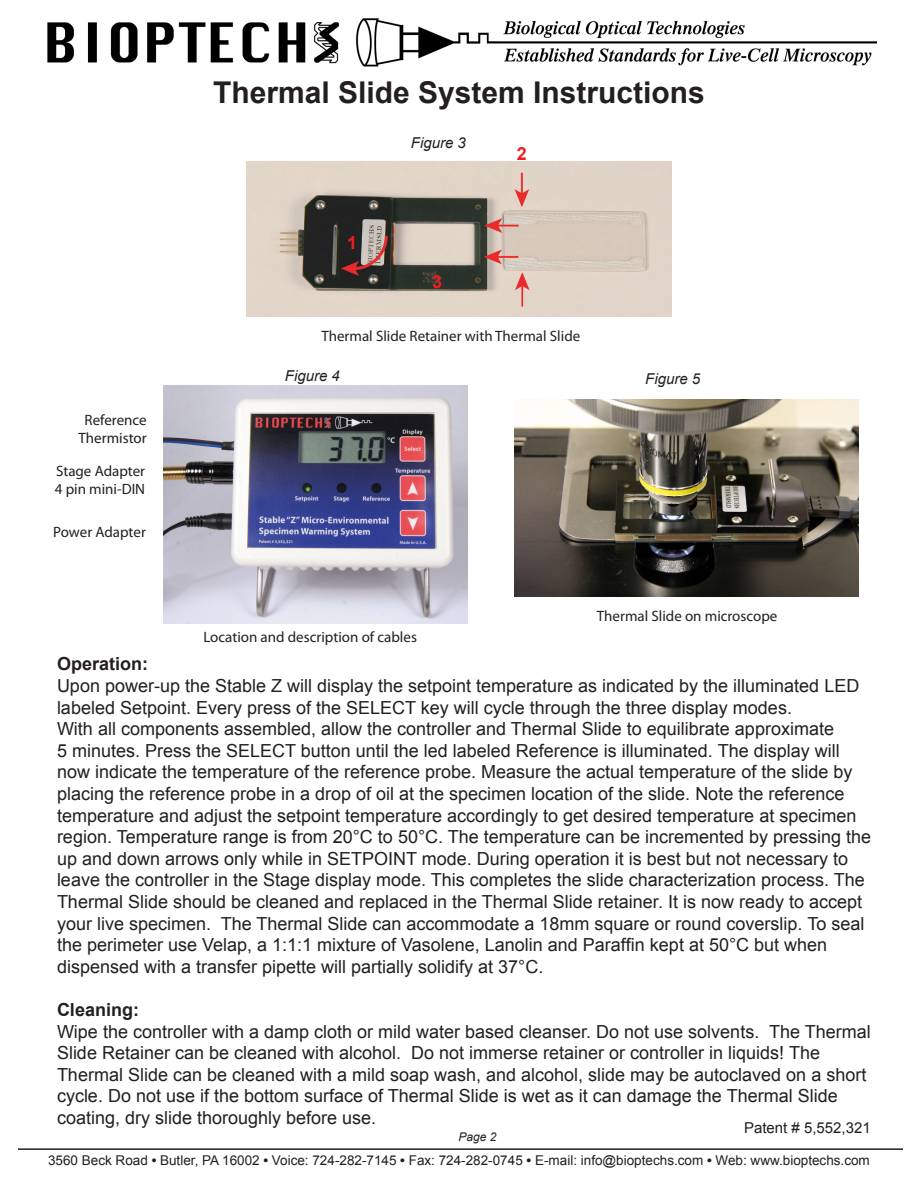
<style>
.page{position:relative;width:918px;height:1188px;background:#fff}
.page>*{position:absolute;margin:0;border:0;box-sizing:border-box;transform-origin:0 0}
.heading_2{font:700 30px "Arial";color:#231f20}
.Block_Text{font:18px/21.6px "Arial";color:#231f20}
.Block_Text-2{font:700 18px "Arial";color:#231f20}
.Block_Text-3{font:700 18px "Arial";color:#ee1d23}
.Block_Text-4{font:15px/18px "Myriad Pro";color:#231f20;text-align:center}
.Block_Text-5{font:italic 15px "Arial";color:#231f20}
.t1{font:15px "Arial";color:#231f20}
.t2{font:13.5px "Arial";color:#231f20}
.t3{font:italic 12px "Arial";color:#231f20}
.s1{font-weight:700}
</style>
<div class="page">
<hr style="left:18px;top:1148px;width:885px;height:2px;background:#231f20">
<img style="left:47px;top:18px;width:829px;height:49px">
<img style="left:164px;top:386px;width:303px;height:237px">
<img style="left:246px;top:162px;width:426px;height:154px">
<img style="left:514px;top:399px;width:344px;height:198px">
<p class="heading_2" style="left:213px;top:73px;width:493px">Thermal Slide System Instructions</p>
<p class="Block_Text-4" style="left:79px;top:411px;width:70px">Reference<br>Thermistor</p>
<p class="Block_Text-4" style="left:56px;top:462px;width:91px">Stage Adapter</p>
<p class="Block_Text-4" style="left:55px;top:480px;width:92px">4 pin mini-DIN</p>
<p class="Block_Text-4" style="left:53px;top:523px;width:94px">Power Adapter</p>
<p class="Block_Text-3" style="left:347px;top:231px;width:12px">1</p>
<p class="Block_Text-5" style="left:411px;top:133px;width:57px">Figure 3</p>
<p class="Block_Text-3" style="left:432px;top:269px;width:12px">3</p>
<p class="Block_Text-3" style="left:517px;top:142px;width:12px">2</p>
<p class="Block_Text-4" style="left:321px;top:327px;width:260px">Thermal Slide Retainer with Thermal Slide</p>
<p class="Block_Text-5" style="left:285px;top:366px;width:57px">Figure 4</p>
<p class="Block_Text-5" style="left:645px;top:369px;width:57px">Figure 5</p>
<p class="Block_Text-4" style="left:203px;top:628px;width:215px">Location and description of cables</p>
<p class="Block_Text-4" style="left:597px;top:607px;width:182px">Thermal Slide on microscope</p>
<p class="Block_Text-2" style="left:57px;top:652px;width:93px">Operation:</p>
<p class="Block_Text" style="left:57px;top:675px;width:804px">Upon power-up the Stable Z will display the setpoint temperature as indicated by the illuminated LED labeled Setpoint. Every press of the SELECT key will cycle through the three display modes.</p>
<p class="Block_Text" style="left:57px;top:718px;width:816px">With all components assembled, allow the controller and Thermal Slide to equilibrate approximate<br>5 minutes. Press the SELECT button until the led labeled Reference is illuminated. The display will now indicate the temperature of the reference probe. Measure the actual temperature of the slide by placing the reference probe in a drop of oil at the specimen location of the slide. Note the reference temperature and adjust the setpoint temperature accordingly to get desired temperature at specimen region. Temperature range is from 20°C to 50°C. The temperature can be incremented by pressing the up and down arrows only while in SETPOINT mode. During operation it is best but not necessary to leave the controller in the Stage display mode. This completes the slide characterization process. The Thermal Slide should be cleaned and replaced in the Thermal Slide retainer. It is now ready to accept your live specimen. The Thermal Slide can accommodate a 18mm square or round coverslip. To seal the perimeter use Velap, a 1:1:1 mixture of Vasolene, Lanolin and Paraffin kept at 50°C but when dispensed with a transfer pipette will partially solidify at 37°C.</p>
<p class="Block_Text-2" style="left:57px;top:998px;width:84px">Cleaning:</p>
<p class="Block_Text" style="left:57px;top:1021px;width:815px">Wipe the controller with a damp cloth or mild water based cleanser. Do not use solvents. The Thermal Slide Retainer can be cleaned with alcohol. Do not immerse retainer or controller in liquids! The Thermal Slide can be cleaned with a mild soap wash, and alcohol, slide may be autoclaved on a short cycle. Do not use if the bottom surface of Thermal Slide is wet as it can damage the Thermal Slide coating, dry slide thoroughly before use.</p>
<p class="t1" style="left:744px;top:1118px;width:128px">Patent # 5,552,321</p>
<p class="t3" style="left:459px;top:1129px;width:40px">Page 2</p>
<p class="t2" style="left:48px;top:1151px;width:823px">3560 Beck Road <span class="s1">•</span> Butler, PA 16002 <span class="s1">•</span> Voice: 724-282-7145 <span class="s1">•</span> Fax: 724-282-0745 <span class="s1">•</span> E-mail: info@bioptechs.com <span class="s1">•</span> Web: www.bioptechs.com</p>
</div>
